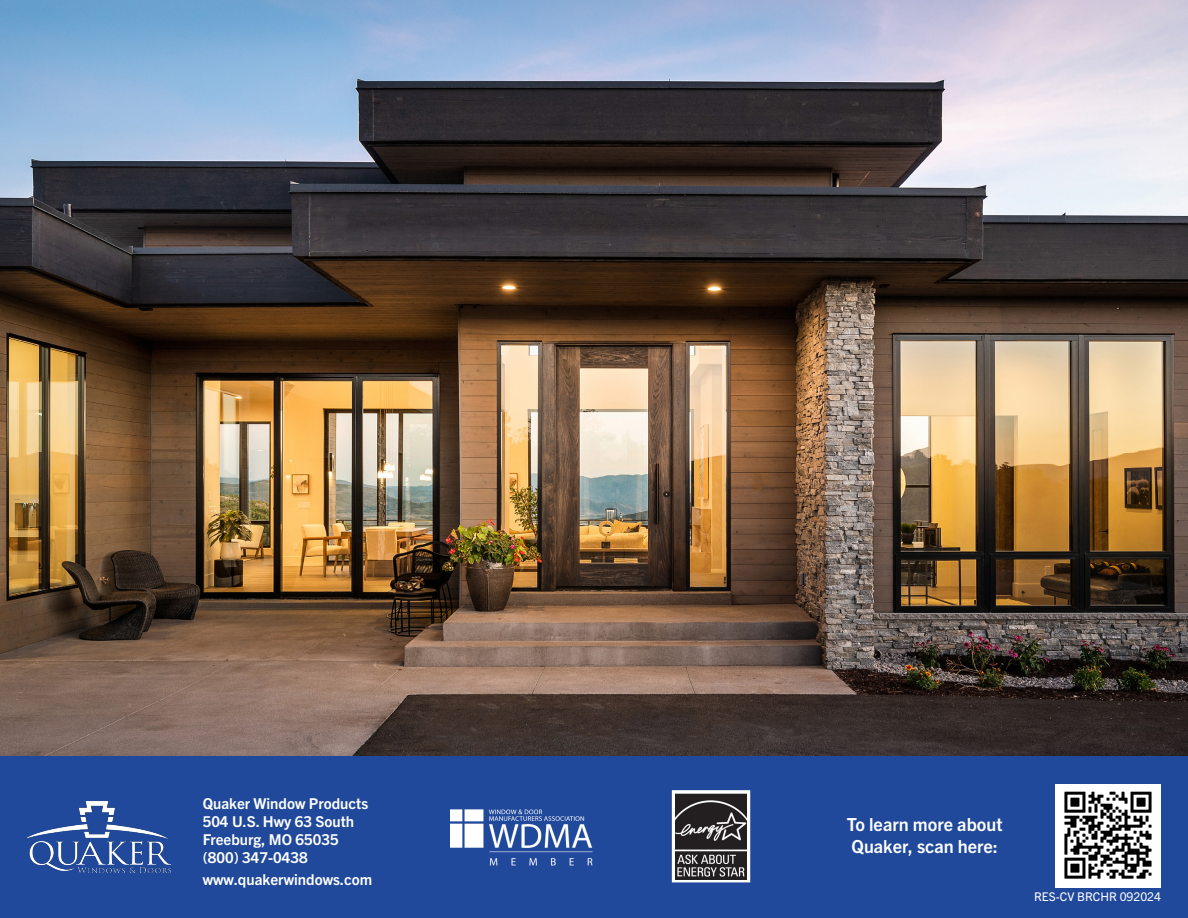
<style>
.page{position:relative;width:1188px;height:918px;background:#fff}
.page>*{position:absolute;margin:0;border:0;box-sizing:border-box;transform-origin:0 0}
.t1{font:700 18px "Trade Gothic Next LT Pro";color:#fff}
.t2{font:700 15px "Trade Gothic Next LT Pro";color:#fff}
.t3{font:12px "Trade Gothic Next LT Pro";color:#fff}
</style>
<div class="page">
<img style="left:0;top:0;width:1188px;height:757px">
<div style="left:0;top:757px;width:1188px;height:161px;background:#21499b"></div>
<img style="left:27px;top:801px;width:145px;height:73px">
<img style="left:451px;top:809px;width:142px;height:57px">
<img style="left:1055px;top:785px;width:106px;height:103px">
<svg style="left:672px;top:790px;width:78px;height:92px"></svg>
<img style="left:676px;top:793px;width:71px;height:86px">
<p class="t2" style="left:203px;top:793px;width:167px">Quaker Window Products</p>
<p class="t2" style="left:203px;top:811px;width:153px">504 U.S. Hwy 63 South</p>
<p class="t2" style="left:203px;top:829px;width:137px">Freeburg, MO 65035</p>
<p class="t2" style="left:203px;top:847px;width:106px">(800) 347-0438</p>
<p class="t2" style="left:203px;top:869px;width:171px">www.quakerwindows.com</p>
<p class="t1" style="left:847px;top:812px;width:157px">To learn more about</p>
<p class="t1" style="left:852px;top:834px;width:148px">Quaker, scan here:</p>
<p class="t3" style="left:1034px;top:888px;width:128px">RES-CV BRCHR 092024</p>
</div>
